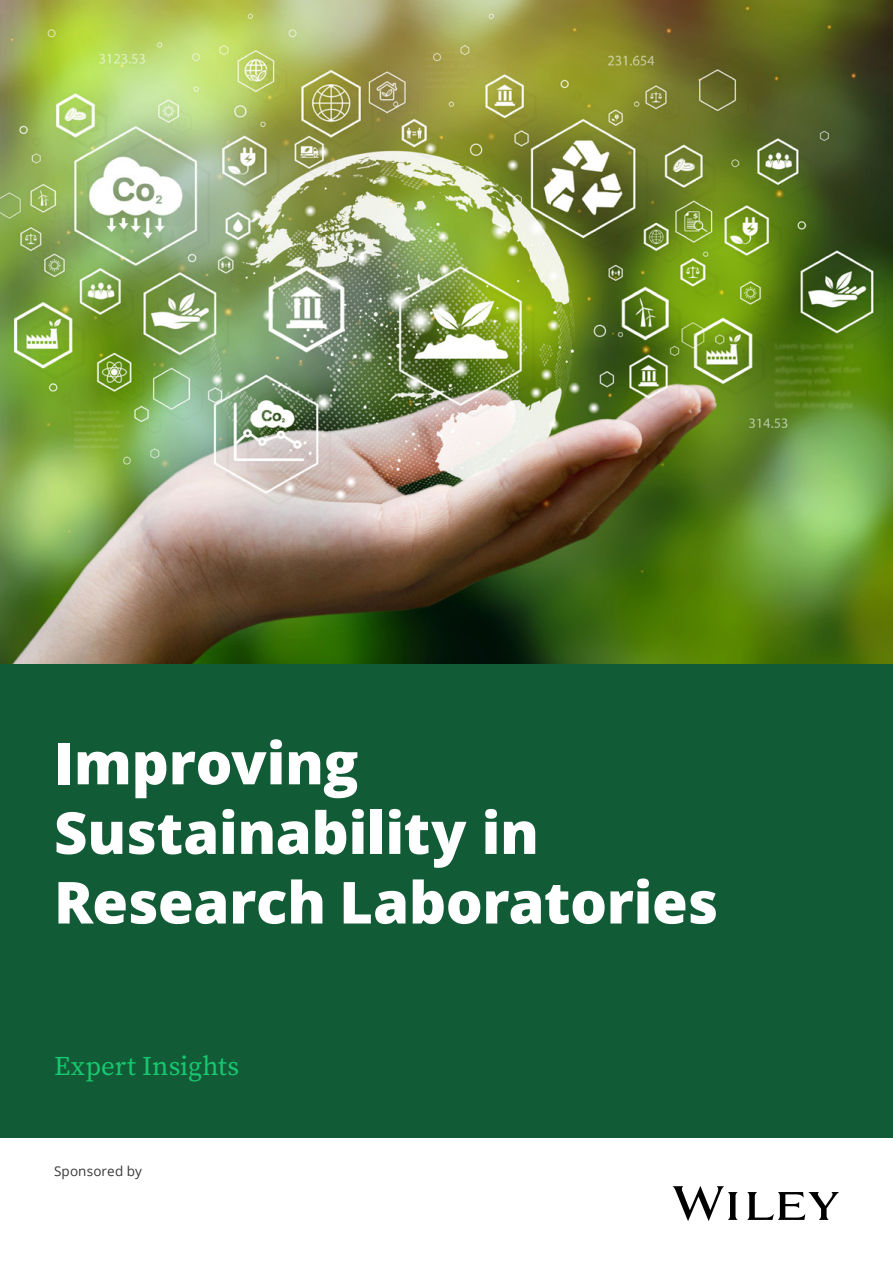
<style>
.page{position:relative;width:893px;height:1263px;background:#fff}
.page>*{position:absolute;margin:0;border:0;box-sizing:border-box;transform-origin:0 0}
.t1{font:800 58.05px/69.6px "Open Sans";letter-spacing:-.005em;color:#fff}
.t2{font:27px "Source Serif Pro";letter-spacing:.005em;color:#18c76f}
.t3{font:13.5px "Open Sans";letter-spacing:.01em;color:#383838}
</style>
<div class="page">
<div style="left:0;top:664px;width:893px;height:474px;background:#115c36"></div>
<img style="left:0;top:0;width:893px;height:664px">
<svg style="left:673px;top:1186px;width:166px;height:35px"></svg>
<p class="t1" style="left:54px;top:725px;width:666px">Improving<br>Sustainability in<br>Research Laboratories</p>
<p class="t2" style="left:54px;top:1048px;width:187px">Expert Insights</p>
<p class="t3" style="left:54px;top:1162px;width:89px">Sponsored by</p>
</div>
